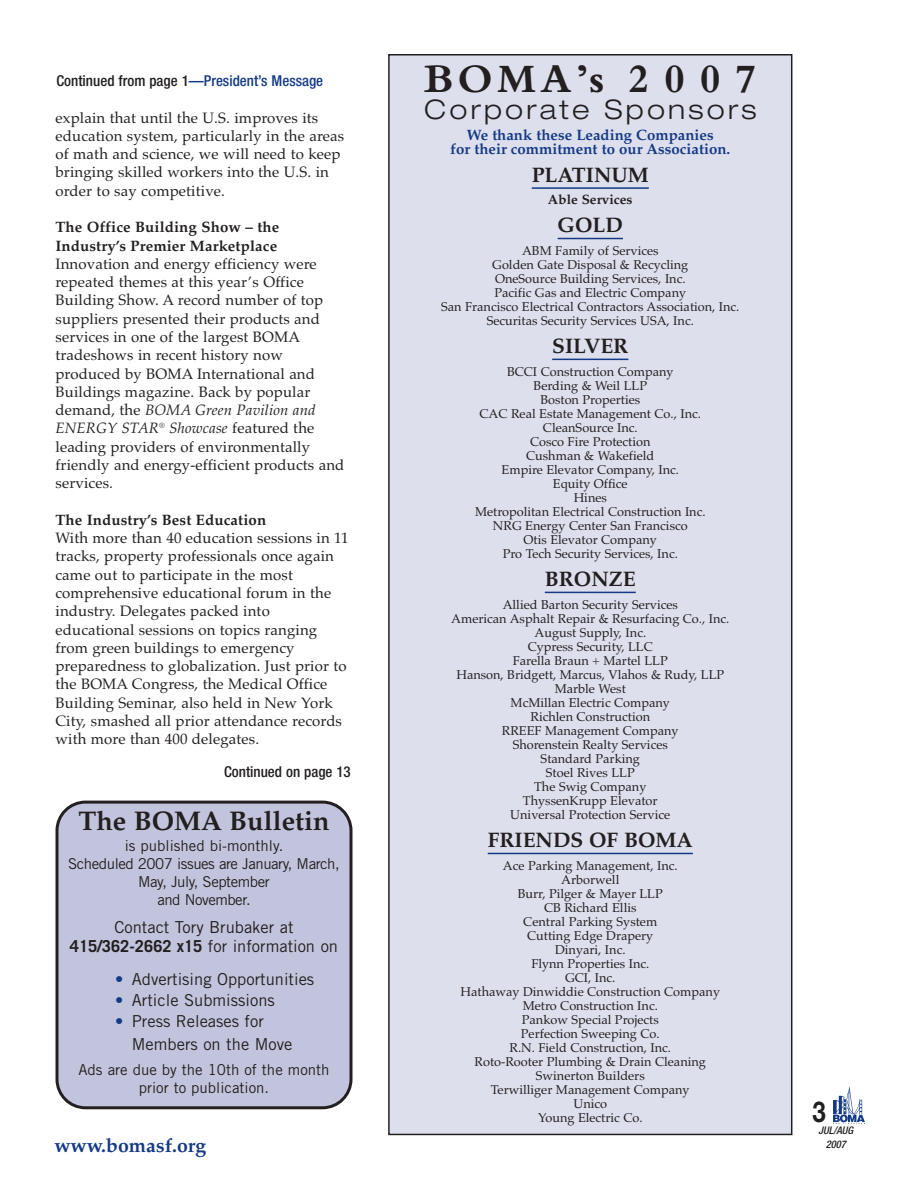
<style>
.page{position:relative;width:918px;height:1188px;background:#fff}
.page>*{position:absolute;margin:0;border:0;box-sizing:border-box;transform-origin:0 0}
.t1{font:700 42px "Bembo";color:#231f20}
.t2{font:700 28.8px "Helvetica Neue";color:#231f20;scale:.83 1}
.t3{font:300 expanded 27px "Helvetica Neue";letter-spacing:.12em;color:#231f20}
.t4{font:27px "Palatino Bold Os F";color:#231f20}
.t5{font:21px "Palatino Bold Os F";color:#231f20}
.t6{font:19.5px "Palatino Bold Os F";color:#143a85}
.t7{font:16.5px/19.8px "Trade Gothic";color:#231f20;text-align:center}
.t8{font:15px/18.3px "Palatino";letter-spacing:.01em;color:#231f20}
.t9{font:15px/18px "Trade Gothic";letter-spacing:-.015em;color:#231f20;text-align:center}
.t10{font:700 15px/18.3px "Palatino";letter-spacing:.01em;color:#231f20}
.t11{font:15px/13.8px "Palatino Bold Os F";color:#143a85;text-align:center}
.t12{font:500 condensed 15px "Helvetica Neue";color:#143a85}
.t13{font:500 condensed 15px "Helvetica Neue";color:#231f20}
.t14{font:13.5px "Palatino Bold Os F";color:#231f20}
.t15{font:12.75px/14.1px "Palatino";color:#231f20;text-align:center}
.t16{font:italic 500 condensed 10.5px/13.5px "Helvetica Neue";color:#231f20;text-align:center}
.s1{color:#231f20}
.s2{font-style:italic}
.s3{font-weight:700}
.s4{color:#143a85}
</style>
<div class="page">
<div style="left:389px;top:55px;width:403px;height:1079px;background:#dedfed"></div>
<div style="left:388px;top:54px;width:404px;height:1081px;border:2px solid #231f20"></div>
<hr style="left:532px;top:187px;width:117px;height:2px;background:#143a85">
<hr style="left:558px;top:238px;width:65px;height:1px;background:#143a85">
<hr style="left:552px;top:359px;width:76px;height:1px;background:#143a85">
<hr style="left:545px;top:592px;width:91px;height:1px;background:#143a85">
<hr style="left:488px;top:853px;width:205px;height:1px;background:#143a85">
<img style="left:833px;top:1086px;width:31px;height:37px">
<div style="left:56px;top:801px;width:296px;height:308px;background:#c2c4dd"></div>
<p class="t12" style="left:57px;top:76px;width:268px"><span class="s1">Continued from page 1</span>—President’s Message</p>
<p class="t8" style="left:55px;top:108px;width:290px">explain that until the U.S. improves its education system, particularly in the areas of math and science, we will need to keep bringing skilled workers into the U.S. in order to say competitive.</p>
<p class="t10" style="left:55px;top:218px;width:225px">The Office Building Show – the<br>Industry’s Premier Marketplace</p>
<p class="t8" style="left:55px;top:255px;width:290px">Innovation and energy efficiency were repeated themes at this year’s Office Building Show. A record number of top suppliers presented their products and services in one of the largest BOMA tradeshows in recent history now produced by BOMA International and Buildings magazine. Back by popular demand, the <span class="s2">BOMA Green Pavilion and ENERGY STAR</span><sup>®</sup> <span class="s2">Showcase</span> featured the leading providers of environmentally friendly and energy-efficient products and services.</p>
<p class="t10" style="left:55px;top:511px;width:212px">The Industry’s Best Education</p>
<p class="t8" style="left:55px;top:529px;width:295px">With more than 40 education sessions in 11 tracks, property professionals once again came out to participate in the most comprehensive educational forum in the industry. Delegates packed into educational sessions on topics ranging from green buildings to emergency preparedness to globalization. Just prior to the BOMA Congress, the Medical Office Building Seminar, also held in New York City, smashed all prior attendance records with more than 400 delegates.</p>
<p class="t13" style="left:224px;top:766px;width:128px">Continued on page 13</p>
<h3 class="t4" style="left:78px;top:811px;width:253px">The BOMA Bulletin</h3>
<p class="t9" style="left:68px;top:838px;width:273px">is published bi-monthly.<br>Scheduled 2007 issues are January, March,<br>May, July, September<br>and November.</p>
<p class="t7" style="left:70px;top:918px;width:270px">Contact Tory Brubaker at<br><span class="s3">415/362-2662 x15</span> for information on</p>
<p class="t7" style="left:115px;top:971px;width:201px"><span class="s4">•</span> Advertising Opportunities</p>
<p class="t7" style="left:115px;top:992px;width:161px"><span class="s4">•</span> Article Submissions</p>
<p class="t7" style="left:132px;top:1012px;width:162px;line-height:22.5px;text-align:left;text-indent:-17px"><span class="s4">•</span> Press Releases for<br>Members on the Move</p>
<p class="t9" style="left:78px;top:1062px;width:253px">Ads are due by the 10th of the month prior to publication.</p>
<h3 class="t6" style="left:54px;top:1138px;width:154px">www.bomasf.org</h3>
<h1 class="t1" style="left:424px;top:64px;width:334px">BOMA’s 2 0 0 7</h1>
<h3 class="t3" style="left:424px;top:99px;width:334px">Corporate Sponsors</h3>
<p class="t11" style="left:450px;top:130px;width:282px">We thank these Leading Companies<br>for their commitment to our Association.</p>
<h3 class="t5" style="left:532px;top:167px;width:119px">PLATINUM</h3>
<p class="t14" style="left:548px;top:194px;width:86px">Able Services</p>
<h3 class="t5" style="left:558px;top:217px;width:67px">GOLD</h3>
<p class="t15" style="left:441px;top:243px;width:300px">ABM Family of Services<br>Golden Gate Disposal &amp; Recycling<br>OneSource Building Services, Inc.<br>Pacific Gas and Electric Company<br>San Francisco Electrical Contractors Association, Inc.<br>Securitas Security Services USA, Inc.</p>
<h3 class="t5" style="left:552px;top:338px;width:78px">SILVER</h3>
<p class="t15" style="left:475px;top:364px;width:232px">BCCI Construction Company<br>Berding &amp; Weil LLP<br>Boston Properties<br>CAC Real Estate Management Co., Inc.<br>CleanSource Inc.<br>Cosco Fire Protection<br>Cushman &amp; Wakefield<br>Empire Elevator Company, Inc.<br>Equity Office<br>Hines<br>Metropolitan Electrical Construction Inc.<br>NRG Energy Center San Francisco<br>Otis Elevator Company<br>Pro Tech Security Services, Inc.</p>
<h3 class="t5" style="left:545px;top:571px;width:92px">BRONZE</h3>
<p class="t15" style="left:451px;top:597px;width:280px">Allied Barton Security Services<br>American Asphalt Repair &amp; Resurfacing Co., Inc.<br>August Supply, Inc.<br>Cypress Security, LLC<br>Farella Braun + Martel LLP<br>Hanson, Bridgett, Marcus, Vlahos &amp; Rudy, LLP<br>Marble West<br>McMillan Electric Company<br>Richlen Construction<br>RREEF Management Company<br>Shorenstein Realty Services<br>Standard Parking<br>Stoel Rives LLP<br>The Swig Company<br>ThyssenKrupp Elevator<br>Universal Protection Service</p>
<h3 class="t5" style="left:488px;top:832px;width:207px">FRIENDS OF BOMA</h3>
<p class="t15" style="left:461px;top:858px;width:261px">Ace Parking Management, Inc.<br>Arborwell<br>Burr, Pilger &amp; Mayer LLP<br>CB Richard Ellis<br>Central Parking System<br>Cutting Edge Drapery<br>Dinyari, Inc.<br>Flynn Properties Inc.<br>GCI, Inc.<br>Hathaway Dinwiddie Construction Company<br>Metro Construction Inc.<br>Pankow Special Projects<br>Perfection Sweeping Co.<br>R.N. Field Construction, Inc.<br>Roto-Rooter Plumbing &amp; Drain Cleaning<br>Swinerton Builders<br>Terwilliger Management Company<br>Unico<br>Young Electric Co.</p>
<h2 class="t2" style="left:812px;top:1101px;width:18px">3</h2>
<p class="t16" style="left:818px;top:1125px;width:36px">JUL/AUG<br>2007</p>
</div>
